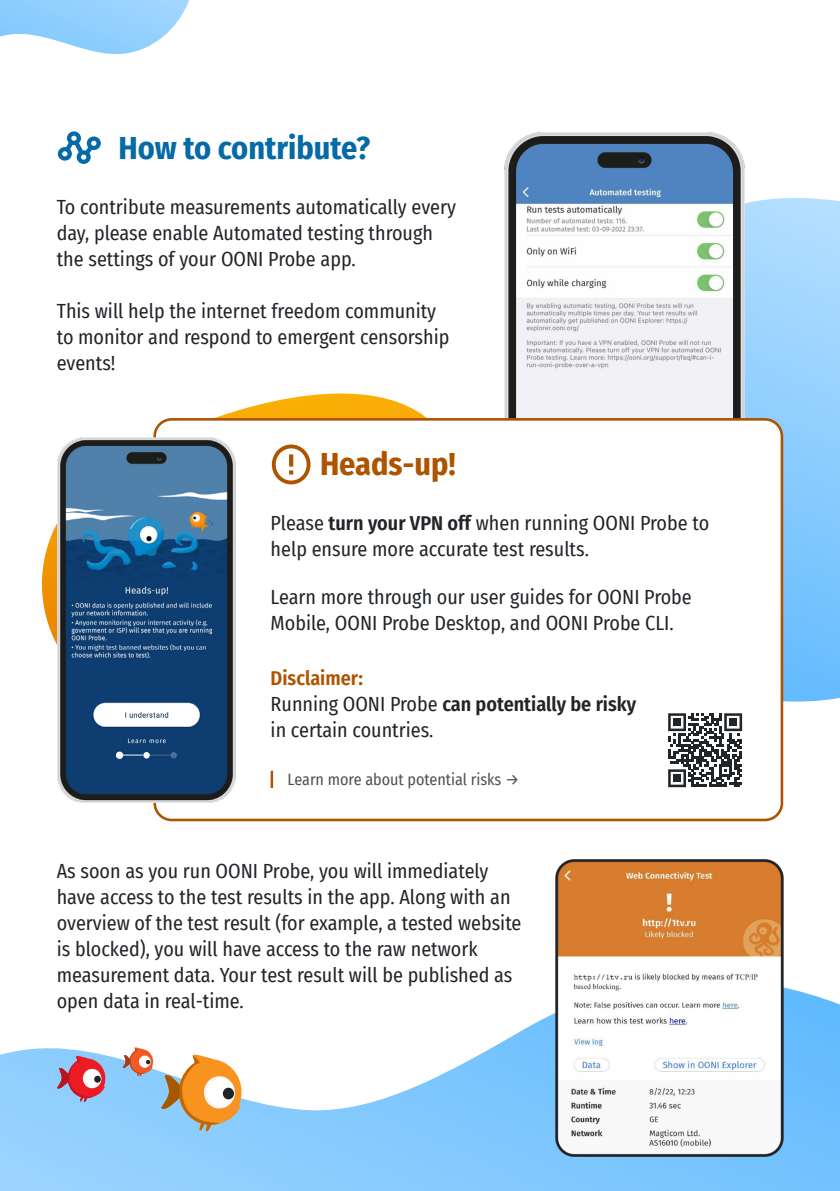
<style>
.page{position:relative;width:840px;height:1191px;background:#fff}
.page>*{position:absolute;margin:0;border:0;box-sizing:border-box;transform-origin:0 0}
.t1{font:700 32px "Fira Sans Condensed";color:#056aa6}
.t2{font:700 32px "Fira Sans Condensed";color:#ae5400}
.t3{font:20px/26px "Fira Sans Condensed";color:#212529}
.t4{font:600 20px "Fira Sans Condensed";color:#212529}
.t5{font:600 20px "Fira Sans Condensed";color:#ae5400}
.t6{font:16px "Fira Sans Condensed";color:#515151}
.s1{font-weight:600}
.s2{font-weight:400}
</style>
<div class="page">
<svg style="left:42px;top:393px;width:385px;height:252px"></svg>
<svg style="left:0;top:0;width:189px;height:54px"></svg>
<svg style="left:743px;top:198px;width:96px;height:515px;background:#94cffc"></svg>
<svg style="left:0;top:979px;width:839px;height:212px"></svg>
<svg style="left:58px;top:131px;width:43px;height:33px"></svg>
<img style="left:504px;top:132px;width:239px;height:286px">
<div style="left:155px;top:419px;width:626px;height:401px;background:#fff;border-radius:17px"></div>
<div style="left:153px;top:418px;width:629px;height:403px;border:3px solid #ae5400;border-radius:17px"></div>
<img style="left:57px;top:437px;width:179px;height:365px">
<svg style="left:272px;top:444px;width:38px;height:40px"></svg>
<svg style="left:668px;top:713px;width:73px;height:74px"></svg>
<hr style="left:270px;top:771px;width:3px;height:17px;background:#ae5400">
<img style="left:554px;top:859px;width:228px;height:297px">
<svg style="left:161px;top:1050px;width:81px;height:81px"></svg>
<svg style="left:123px;top:1046px;width:31px;height:30px"></svg>
<svg style="left:57px;top:1053px;width:50px;height:49px;background:#bc819a"></svg>
<p class="t1" style="left:118px;top:121px;width:253px">How to contribute?</p>
<p class="t3" style="left:57px;top:193px;width:400px">To contribute measurements automatically every day, please enable Automated testing through the settings of your OONI Probe app.</p>
<p class="t3" style="left:57px;top:297px;width:381px">This will help the internet freedom community</p>
<p class="t3" style="left:57px;top:323px;width:394px">to monitor and respond to emergent censorship events!</p>
<p class="t2" style="left:320px;top:436px;width:137px">Heads-up!</p>
<p class="t3" style="left:270px;top:509px;width:440px">Please <span class="s1">turn your VPN off</span> when running OONI Probe to help ensure more accurate test results.</p>
<p class="t3" style="left:270px;top:583px;width:422px">Learn more through our user guides for OONI Probe<br>Mobile, OONI Probe Desktop, and OONI Probe CLI.</p>
<p class="t5" style="left:270px;top:661px;width:94px">Disclaimer:</p>
<p class="t4" style="left:270px;top:687px;width:367px"><span class="s2">Running OONI Probe</span> can potentially be risky</p>
<p class="t3" style="left:270px;top:716px;width:164px">in certain countries.</p>
<p class="t6" style="left:287px;top:767px;width:233px">Learn more about potential risks →</p>
<p class="t3" style="left:57px;top:857px;width:466px">As soon as you run OONI Probe, you will immediately have access to the test results in the app. Along with an overview of the test result (for example, a tested website is blocked), you will have access to the raw network measurement data. Your test result will be published as open data in real-time.</p>
</div>
